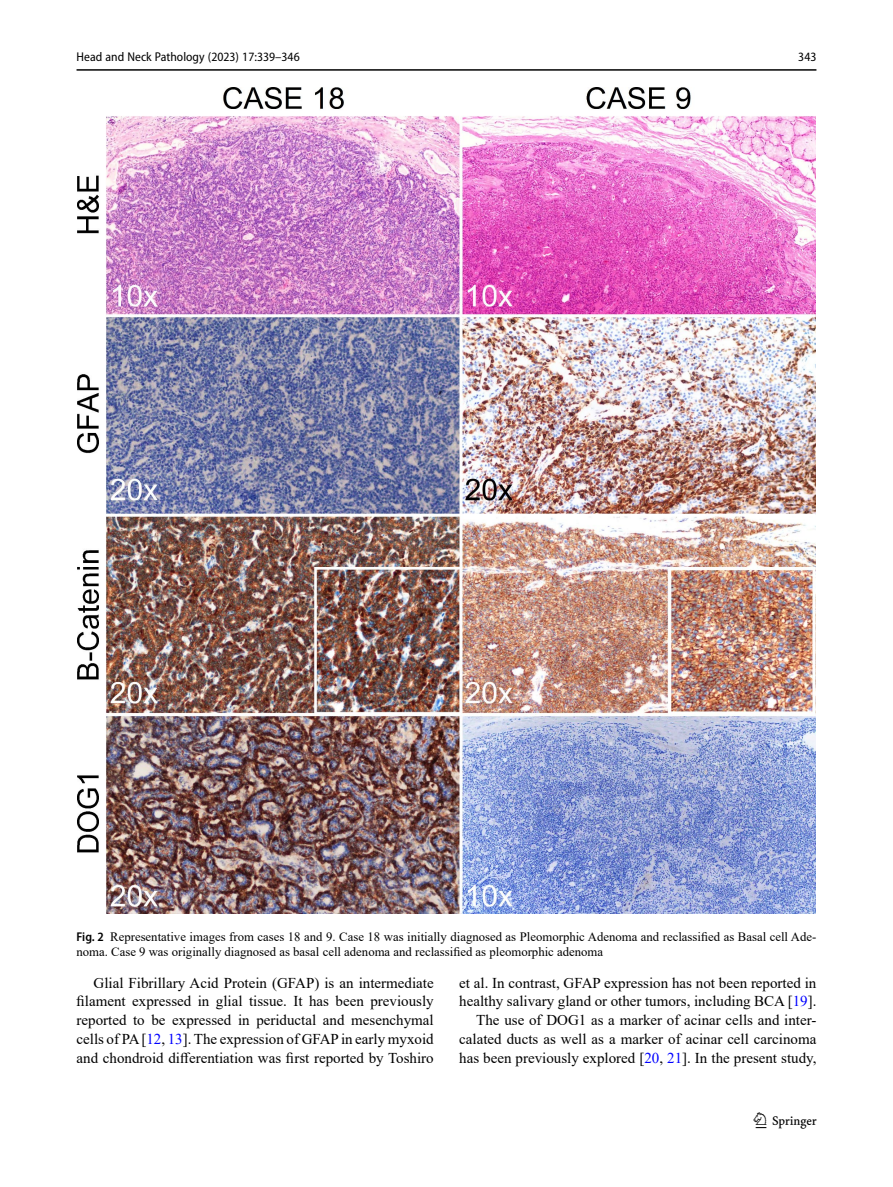
<style>
.page{position:relative;width:893px;height:1187px;background:#fff}
.page>*{position:absolute;margin:0;border:0;box-sizing:border-box;transform-origin:0 0}
.t1{font:22.5px "Springnew";color:#000}
.Body_Text_Indent{font:15px/18.8px "Times New Roman";color:#000;text-align:justify}
.Figure_Caption{font:12.75px/15px "Times New Roman";color:#000}
.t2{font:semi-condensed 12.75px "Myriad Pro";color:#000}
.s1{font-family:"Myriad Pro";font-weight:600;font-stretch:semi-condensed}
.s2{color:#00f}
</style>
<div class="page">
<hr style="left:77px;top:69px;width:739px;height:2px;background:#000">
<img style="left:78px;top:87px;width:737px;height:826px">
<p class="t2" style="left:77px;top:49px;width:225px">Head and Neck Pathology (2023) 17:339–346</p>
<p class="t2" style="left:798px;top:49px;width:20px">343</p>
<p class="Figure_Caption" style="left:77px;top:929px;width:741px"><span class="s1">Fig. 2</span> Representative images from cases 18 and 9. Case 18 was initially diagnosed as Pleomorphic Adenoma and reclassified as Basal cell Ade&shy;noma. Case 9 was originally diagnosed as basal cell adenoma and reclassified as pleomorphic adenoma</p>
<p class="Body_Text_Indent" style="left:77px;top:972px;width:359px;text-indent:17px">Glial Fibrillary Acid Protein (GFAP) is an intermediate filament expressed in glial tissue. It has been previously reported to be expressed in periductal and mesenchymal cells of PA [<span class="s2">12</span>, <span class="s2">13</span>]. The expression of GFAP in early myxoid and chondroid differentiation was first reported by Toshiro</p>
<p class="Body_Text_Indent" style="left:459px;top:972px;width:359px">et al. In contrast, GFAP expression has not been reported in healthy salivary gland or other tumors, including BCA [<span class="s2">19</span>].</p>
<p class="Body_Text_Indent" style="left:459px;top:1010px;width:359px;text-indent:17px">The use of DOG1 as a marker of acinar cells and inter&shy;calated ducts as well as a marker of acinar cell carcinoma has been previously explored [<span class="s2">20</span>, <span class="s2">21</span>]. In the present study,</p>
<h1 class="t1" style="left:756px;top:1107px;width:63px">1 3</h1>
</div>
